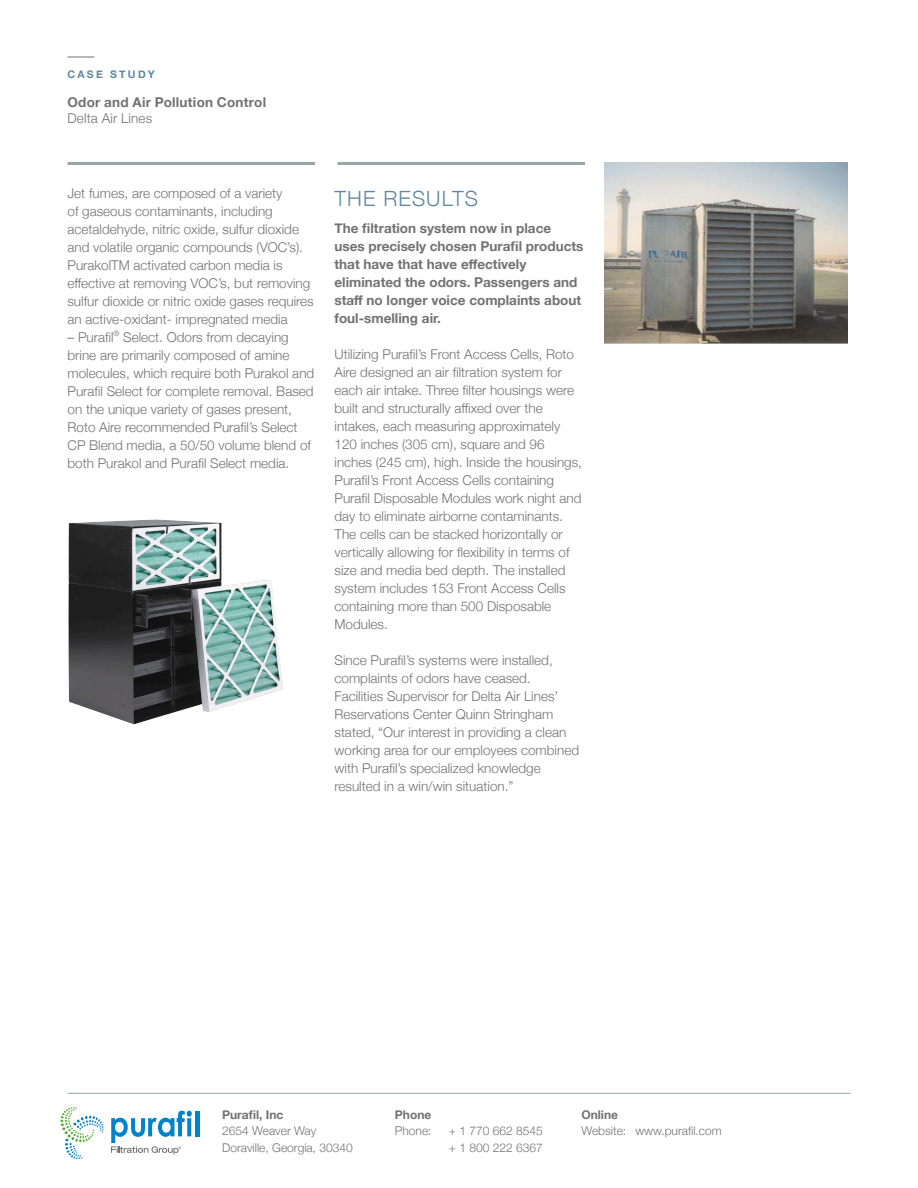
<style>
.page{position:relative;width:918px;height:1188px;background:#fff}
.page>*{position:absolute;margin:0;border:0;box-sizing:border-box;transform-origin:0 0}
.Description{font:300 21px "Helvetica Neue";letter-spacing:.05em;color:#5e879f}
.Description-2{font:300 13.5px/18px "Helvetica Neue";color:#717271}
.Description-3{font:700 13.5px/18px "Helvetica Neue";color:#717271}
.t1{font:300 12px/16.5px "Helvetica Neue";color:#717271}
.t2{font:700 12px "Helvetica Neue";color:#717271}
.t3{font:700 10.5px "Helvetica Neue";letter-spacing:.22em;color:#5e879f}
</style>
<div class="page">
<hr style="left:68px;top:1093px;width:782px;height:1px;background:#96a7a7">
<hr style="left:195px;top:1111px;width:4px;height:25px;background:#0083ca">
<svg style="left:60px;top:1107px;width:44px;height:52px"></svg>
<svg style="left:111px;top:1111px;width:81px;height:43px"></svg>
<svg style="left:67px;top:57px;width:28px;height:1px"></svg>
<hr style="left:338px;top:162px;width:247px;height:3px;background:#96a7a7">
<hr style="left:68px;top:162px;width:247px;height:3px;background:#96a7a7">
<img style="left:605px;top:162px;width:243px;height:181px">
<img style="left:69px;top:519px;width:214px;height:205px">
<p class="t3" style="left:68px;top:66px;width:89px">CASE STUDY</p>
<p class="Description-3" style="left:68px;top:93px;width:200px">Odor and Air Pollution Control</p>
<p class="Description-2" style="left:68px;top:109px;width:86px">Delta Air Lines</p>
<p class="Description-2" style="left:68px;top:184px;width:248px">Jet fumes, are composed of a variety<br>of gaseous contaminants, including acetaldehyde, nitric oxide, sulfur dioxide and volatile organic compounds (VOC’s).<br>PurakolTM activated carbon media is effective at removing VOC’s, but removing sulfur dioxide or nitric oxide gases requires an active-oxidant- impregnated media</p>
<p class="Description-2" style="left:68px;top:328px;width:248px">– Purafil<sup>®</sup> Select. Odors from decaying brine are primarily composed of amine molecules, which require both Purakol and Purafil Select for complete removal. Based on the unique variety of gases present, Roto Aire recommended Purafil’s Select CP Blend media, a 50/50 volume blend of both Purakol and Purafil Select media.</p>
<p class="Description" style="left:335px;top:181px;width:145px">THE RESULTS</p>
<p class="Description-3" style="left:335px;top:219px;width:250px">The filtration system now in place uses precisely chosen Purafil products that have that have effectively eliminated the odors. Passengers and staff no longer voice complaints about foul-smelling air.</p>
<p class="Description-2" style="left:335px;top:344px;width:249px">Utilizing Purafil’s Front Access Cells, Roto Aire designed an air filtration system for each air intake. Three filter housings were built and structurally affixed over the intakes, each measuring approximately 120 inches (305 cm), square and 96 inches (245 cm), high. Inside the housings, Purafil’s Front Access Cells containing Purafil Disposable Modules work night and day to eliminate airborne contaminants.<br>The cells can be stacked horizontally or vertically allowing for flexibility in terms of size and media bed depth. The installed system includes 153 Front Access Cells containing more than 500 Disposable Modules.</p>
<p class="Description-2" style="left:335px;top:650px;width:246px">Since Purafil’s systems were installed, complaints of odors have ceased.<br>Facilities Supervisor for Delta Air Lines’ Reservations Center Quinn Stringham stated, “Our interest in providing a clean working area for our employees combined with Purafil’s specialized knowledge resulted in a win/win situation.”</p>
<p class="t2" style="left:222px;top:1105px;width:63px">Purafil, Inc</p>
<p class="t1" style="left:222px;top:1122px;width:132px">2654 Weaver Way<br>Doraville, Georgia, 30340</p>
<p class="t2" style="left:395px;top:1105px;width:38px">Phone</p>
<p class="t1" style="left:395px;top:1122px;width:38px">Phone:</p>
<p class="t1" style="left:449px;top:1122px;width:95px">+ 1 770 662 8545 + 1 800 222 6367</p>
<p class="t2" style="left:581px;top:1105px;width:38px">Online</p>
<p class="t1" style="left:581px;top:1122px;width:142px">Website: www.purafil.com</p>
</div>
